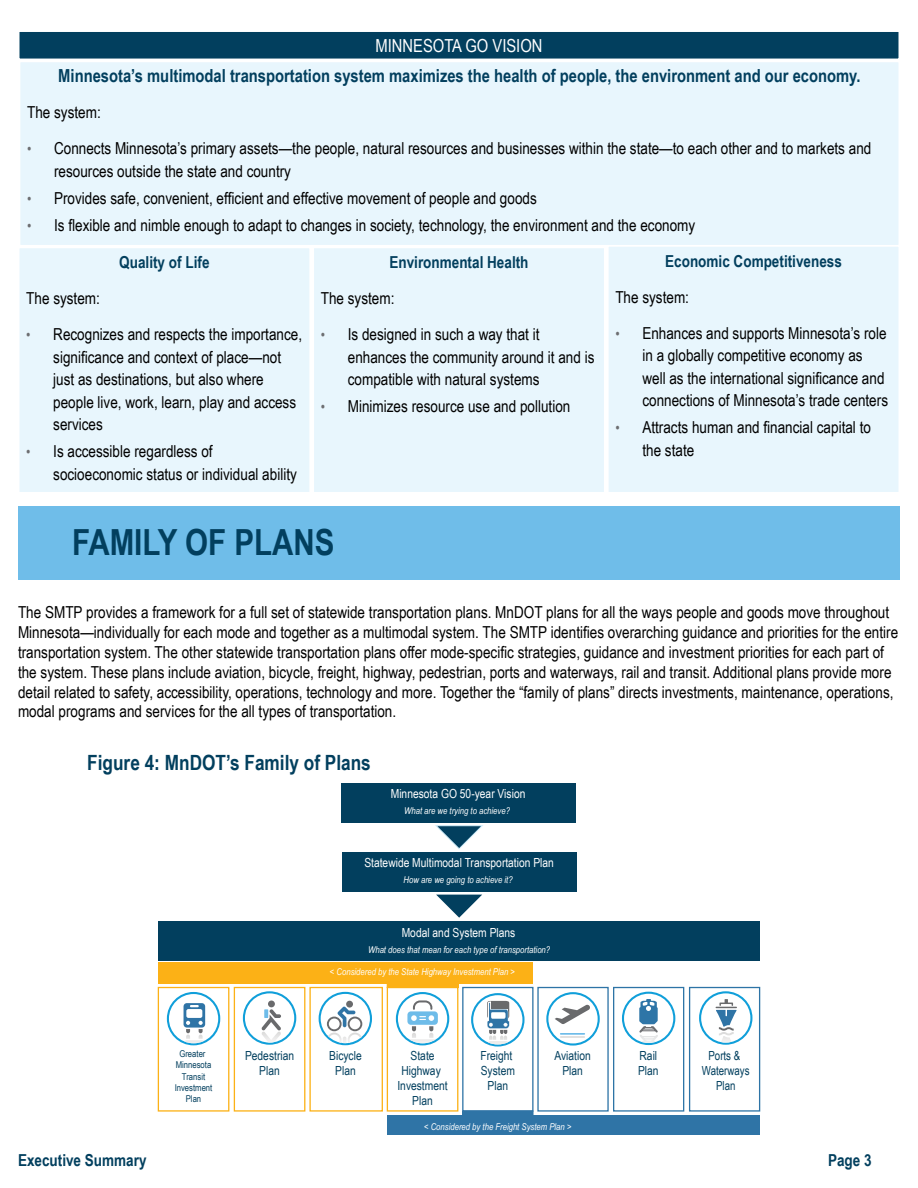
<style>
.page{position:relative;width:918px;height:1188px;background:#fff}
.page>*{position:absolute;margin:0;border:0;box-sizing:border-box;transform-origin:0 0}
.Heading_1{font:700 36px "Arial Narrow";color:#023f5e}
.Figure_Titles{font:700 21px "Arial Narrow";color:#023f5e}
.t1{font:700 18px "Arial Narrow";color:#023f5e}
.Table_Header{font:18px "Arial Narrow";color:#fff}
.Body{font:16.5px/22.5px "Arial Narrow";color:#000}
.t2{font:700 16.5px/36px "Arial Narrow";color:#023f5e}
.t3{font:12.6px/15px "Arial Narrow";color:#023f5e;text-align:center}
.t4{font:12.6px "Arial Narrow";color:#fff}
.t5{font:12.6px/15px "Arial Narrow";color:#023f5e;text-align:center;scale:.95 1}
.t6{font:italic 9.45px "Arial Narrow";color:#fff}
.t7{font:9.45px/11.2px "Arial Narrow";color:#023f5e;text-align:center}
.s1{font-size:15px;color:#6d6e71}
.s2{font-weight:400;color:#000}
</style>
<div class="page">
<div style="left:18px;top:506px;width:882px;height:74px;background:#6fbde9"></div>
<div style="left:19px;top:31px;width:880px;height:28px;background:#023f5e"></div>
<div style="left:18px;top:30px;width:882px;height:30px;border:2px solid #fff"></div>
<div style="left:20px;top:61px;width:879px;height:185px;background:#e8f6fd"></div>
<div style="left:19px;top:61px;width:881px;height:185px;border:2px solid #fff"></div>
<div style="left:19px;top:247px;width:291px;height:246px;background:#e8f6fd"></div>
<div style="left:18px;top:247px;width:293px;height:247px;border:2px solid #fff"></div>
<div style="left:313px;top:247px;width:292px;height:246px;background:#e8f6fd"></div>
<div style="left:313px;top:247px;width:292px;height:247px;border:2px solid #fff"></div>
<div style="left:608px;top:246px;width:291px;height:247px;background:#e8f6fd"></div>
<div style="left:607px;top:245px;width:293px;height:249px;border:2px solid #fff"></div>
<div style="left:387px;top:1115px;width:373px;height:20px;background:#2f74a6"></div>
<div style="left:158px;top:921px;width:602px;height:39px;background:#023f5e"></div>
<div style="left:342px;top:852px;width:234px;height:39px;background:#023f5e"></div>
<svg style="left:436px;top:895px;width:46px;height:23px"></svg>
<svg style="left:435px;top:825px;width:48px;height:24px"></svg>
<div style="left:341px;top:783px;width:234px;height:40px;background:#023f5e"></div>
<div style="left:158px;top:962px;width:375px;height:22px;background:#fcb116"></div>
<div style="left:537px;top:987px;width:72px;height:125px;border:1px solid #2d74a6"></div>
<div style="left:613px;top:987px;width:71px;height:125px;border:1px solid #2d74a6"></div>
<div style="left:689px;top:987px;width:71px;height:125px;border:1px solid #2d74a6"></div>
<div style="left:309px;top:987px;width:74px;height:125px;border:1px solid #fcb116"></div>
<div style="left:234px;top:987px;width:71px;height:125px;border:1px solid #fcb116"></div>
<div style="left:158px;top:987px;width:71px;height:125px;border:1px solid #fcb116"></div>
<div style="left:387px;top:987px;width:71px;height:125px;border:1px solid #fcb116"></div>
<div style="left:462px;top:987px;width:72px;height:125px;border:1px solid #2f74a6"></div>
<div style="left:699px;top:991px;width:53px;height:54px;border:2px solid #109fda;border-radius:50%"></div>
<svg style="left:716px;top:999px;width:21px;height:44px"></svg>
<div style="left:622px;top:992px;width:53px;height:53px;border:2px solid #109fda;border-radius:50%"></div>
<svg style="left:638px;top:999px;width:21px;height:44px"></svg>
<svg style="left:547px;top:993px;width:52px;height:52px"></svg>
<div style="left:546px;top:992px;width:54px;height:54px;border:2px solid #109fda;border-radius:50%"></div>
<hr style="left:560px;top:1036px;width:25px;height:2px;background:#e1e1e0">
<svg style="left:555px;top:1004px;width:35px;height:20px"></svg>
<hr style="left:560px;top:1033px;width:25px;height:2px;background:#6ebce9">
<div style="left:167px;top:992px;width:53px;height:53px;border:2px solid #109fda;border-radius:50%"></div>
<svg style="left:184px;top:1003px;width:21px;height:40px"></svg>
<div style="left:243px;top:991px;width:53px;height:54px;border:2px solid #109fda;border-radius:50%"></div>
<div style="left:268px;top:1001px;width:7px;height:6px;background:#696a6c;border-radius:50%"></div>
<svg style="left:261px;top:1009px;width:20px;height:34px"></svg>
<svg style="left:320px;top:993px;width:51px;height:51px"></svg>
<div style="left:319px;top:992px;width:53px;height:53px;border:2px solid #109fda;border-radius:50%"></div>
<div style="left:346px;top:1001px;width:7px;height:7px;background:#696a6c;border-radius:50%"></div>
<svg style="left:327px;top:1007px;width:35px;height:36px"></svg>
<svg style="left:397px;top:993px;width:51px;height:51px"></svg>
<div style="left:396px;top:992px;width:53px;height:53px;border:2px solid #109fda;border-radius:50%"></div>
<svg style="left:407px;top:1000px;width:31px;height:43px"></svg>
<hr style="left:463px;top:1111px;width:70px;height:4px;background:#2f74a6">
<div style="left:387px;top:982px;width:71px;height:6px;background:#fcb116"></div>
<svg style="left:472px;top:994px;width:51px;height:51px"></svg>
<div style="left:471px;top:993px;width:54px;height:54px;border:2px solid #119ed9;border-radius:50%"></div>
<svg style="left:487px;top:1001px;width:22px;height:43px"></svg>
<p class="Table_Header" style="left:375px;top:32px;width:169px">MINNESOTA GO VISION</p>
<p class="t1" style="left:58px;top:62px;width:804px">Minnesota’s multimodal transportation system maximizes the health of people, the environment and our economy.</p>
<p class="Body" style="left:27px;top:100px;width:75px">The system:</p>
<p class="Body" style="left:54px;top:136px;width:819px;text-indent:-27px"><span class="s1">•</span> Connects Minnesota’s primary assets—the people, natural resources and businesses within the state—to each other and to markets and resources outside the state and country</p>
<p class="Body" style="left:27px;top:186px;width:511px"><span class="s1">•</span> Provides safe, convenient, efficient and effective movement of people and goods</p>
<p class="Body" style="left:27px;top:213px;width:670px"><span class="s1">•</span> Is flexible and nimble enough to adapt to changes in society, technology, the environment and the economy</p>
<p class="t2" style="left:119px;top:243px;width:92px">Quality of Life</p>
<p class="Body" style="left:26px;top:286px;width:75px">The system:</p>
<p class="Body" style="left:53px;top:322px;width:250px;text-indent:-27px"><span class="s1">•</span> Recognizes and respects the importance, significance and context of place—not just as destinations, but also where people live, work, learn, play and access services</p>
<p class="Body" style="left:53px;top:439px;width:245px;text-indent:-27px"><span class="s1">•</span> Is accessible regardless of socioeconomic status or individual ability</p>
<p class="t2" style="left:615px;top:242px;width:228px;text-indent:50px">Economic Competitiveness<br><span class="s2">The system:</span></p>
<p class="Body" style="left:642px;top:321px;width:247px;text-indent:-27px"><span class="s1">•</span> Enhances and supports Minnesota’s role in a globally competitive economy as well as the international significance and connections of Minnesota’s trade centers</p>
<p class="Body" style="left:642px;top:415px;width:230px;text-indent:-27px"><span class="s1">•</span> Attracts human and financial capital to the state</p>
<p class="t2" style="left:321px;top:243px;width:209px;text-indent:69px">Environmental Health<br><span class="s2">The system:</span></p>
<p class="Body" style="left:348px;top:322px;width:248px;text-indent:-27px"><span class="s1">•</span> Is designed in such a way that it enhances the community around it and is compatible with natural systems</p>
<p class="Body" style="left:321px;top:394px;width:251px"><span class="s1">•</span> Minimizes resource use and pollution</p>
<p class="Heading_1" style="left:72px;top:515px;width:264px">FAMILY OF PLANS</p>
<p class="Body" style="left:18px;top:602px;width:882px;line-height:19.8px">The SMTP provides a framework for a full set of statewide transportation plans. MnDOT plans for all the ways people and goods move throughout Minnesota—individually for each mode and together as a multimodal system. The SMTP identifies overarching guidance and priorities for the entire transportation system. The other statewide transportation plans offer mode-specific strategies, guidance and investment priorities for each part of the system. These plans include aviation, bicycle, freight, highway, pedestrian, ports and waterways, rail and transit. Additional plans provide more detail related to safety, accessibility, operations, technology and more. Together the “family of plans” directs investments, maintenance, operations, modal programs and services for the all types of transportation.</p>
<p class="Figure_Titles" style="left:87px;top:747px;width:285px">Figure 4: MnDOT’s Family of Plans</p>
<p class="t4" style="left:391px;top:784px;width:136px">Minnesota GO 50-year Vision</p>
<p class="t6" style="left:404px;top:805px;width:107px">What are we trying to achieve?</p>
<p class="t4" style="left:364px;top:853px;width:191px">Statewide Multimodal Transportation Plan</p>
<p class="t6" style="left:404px;top:873px;width:111px">How are we going to achieve it?</p>
<p class="t4" style="left:402px;top:923px;width:115px">Modal and System Plans</p>
<p class="t6" style="left:368px;top:943px;width:184px">What does that mean for each type of transportation?</p>
<p class="t6" style="left:330px;top:966px;width:187px">&lt; Considered by the State Highway Investment Plan &gt;</p>
<p class="t7" style="left:175px;top:1048px;width:39px">Greater<br>Minnesota<br>Transit<br>Investment<br>Plan</p>
<p class="t3" style="left:555px;top:1047px;width:38px">Aviation<br>Plan</p>
<p class="t3" style="left:638px;top:1047px;width:22px;text-align:left">Rail<br>Plan</p>
<p class="t5" style="left:702px;top:1047px;width:52px">Ports &amp;<br>Waterways<br>Plan</p>
<p class="t3" style="left:397px;top:1047px;width:52px">State<br>Highway<br>Investment<br>Plan</p>
<p class="t3" style="left:480px;top:1047px;width:36px">Freight<br>System<br>Plan</p>
<p class="t3" style="left:245px;top:1047px;width:51px">Pedestrian<br>Plan</p>
<p class="t3" style="left:329px;top:1047px;width:34px">Bicycle<br>Plan</p>
<p class="t6" style="left:424px;top:1120px;width:149px">&lt; Considered by the Freight System Plan &gt;</p>
<p class="t2" style="left:18px;top:1141px;width:130px">Executive Summary</p>
<p class="t2" style="left:828px;top:1141px;width:45px">Page 3</p>
</div>
